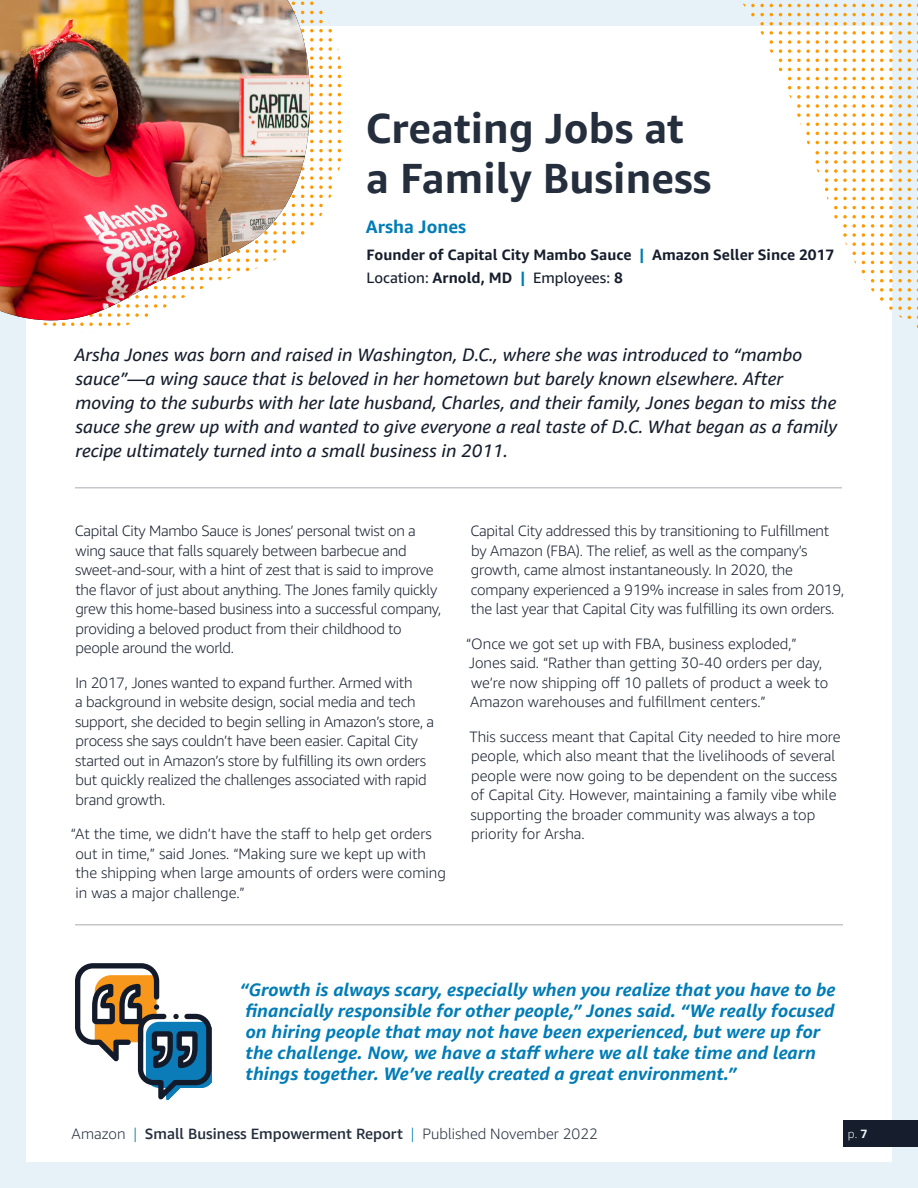
<style>
.page{position:relative;width:918px;height:1188px;background:#e6f2f8}
.page>*{position:absolute;margin:0;border:0;box-sizing:border-box;transform-origin:0 0}
.LG_Headline{font:700 42px/50.4px "Amazon Ember";color:#242e3d}
.Body_Intro{font:italic 18px/24px "Amazon Ember";color:#161e2d}
.t1{font:italic 700 18px/21px "Amazon Ember";color:#007cb6}
.Name{font:700 18px "Amazon Ember";color:#007cb6}
.Body{font:300 15px/19.5px "Amazon Ember";letter-spacing:-.015em;color:#161e2d}
.t2{font:500 15px "Amazon Ember";color:#242e3d}
.Job_Title{font:700 15px "Amazon Ember";color:#161e2d}
.Job_Title-2{font:15px "Amazon Ember";color:#161e2d}
.t3{font:300 12px "Amazon Ember";color:#ebf8fa}
.s1{color:#007cb6}
.s2{font-weight:700}
.s3{font-weight:700;color:#007cb6}
.s4{font-weight:300}
.s5{font-weight:300;color:#007cb6}
</style>
<div class="page">
<div style="left:26px;top:26px;width:866px;height:1136px;background:#fff"></div>
<div style="left:843px;top:1120px;width:75px;height:27px;background:#161e2d"></div>
<svg style="left:311px;top:11px;width:12px;height:3px"></svg>
<svg style="left:311px;top:20px;width:18px;height:3px"></svg>
<svg style="left:311px;top:29px;width:21px;height:3px"></svg>
<svg style="left:311px;top:38px;width:21px;height:22px"></svg>
<svg style="left:338px;top:49px;width:3px;height:11px"></svg>
<svg style="left:311px;top:66px;width:21px;height:3px"></svg>
<svg style="left:311px;top:75px;width:21px;height:3px"></svg>
<svg style="left:311px;top:84px;width:21px;height:3px"></svg>
<svg style="left:311px;top:93px;width:21px;height:3px"></svg>
<svg style="left:311px;top:102px;width:21px;height:31px"></svg>
<svg style="left:338px;top:102px;width:3px;height:31px"></svg>
<svg style="left:311px;top:140px;width:21px;height:3px"></svg>
<svg style="left:311px;top:149px;width:21px;height:3px"></svg>
<svg style="left:311px;top:158px;width:21px;height:31px"></svg>
<svg style="left:338px;top:158px;width:3px;height:13px"></svg>
<svg style="left:311px;top:195px;width:21px;height:3px"></svg>
<svg style="left:311px;top:204px;width:12px;height:3px"></svg>
<svg style="left:311px;top:213px;width:12px;height:3px"></svg>
<hr style="left:75px;top:487px;width:767px;height:1px;background:#c5c7ca">
<hr style="left:75px;top:924px;width:768px;height:2px;background:#c5c7ca">
<svg style="left:137px;top:984px;width:74px;height:116px"></svg>
<svg style="left:173px;top:1014px;width:6px;height:5px"></svg>
<svg style="left:75px;top:963px;width:84px;height:98px"></svg>
<img style="left:0;top:0;width:311px;height:320px">
<svg style="left:743px;top:4px;width:21px;height:3px"></svg>
<svg style="left:797px;top:4px;width:13px;height:3px"></svg>
<svg style="left:751px;top:13px;width:13px;height:3px"></svg>
<svg style="left:797px;top:13px;width:13px;height:3px"></svg>
<svg style="left:760px;top:22px;width:4px;height:3px"></svg>
<svg style="left:797px;top:22px;width:13px;height:3px"></svg>
<svg style="left:760px;top:31px;width:4px;height:4px"></svg>
<svg style="left:770px;top:31px;width:3px;height:22px"></svg>
<svg style="left:779px;top:31px;width:3px;height:22px"></svg>
<svg style="left:788px;top:31px;width:3px;height:22px"></svg>
<svg style="left:797px;top:31px;width:13px;height:22px"></svg>
<svg style="left:816px;top:31px;width:3px;height:22px"></svg>
<svg style="left:797px;top:59px;width:13px;height:3px"></svg>
<svg style="left:797px;top:68px;width:13px;height:3px"></svg>
<svg style="left:797px;top:77px;width:13px;height:3px"></svg>
<svg style="left:797px;top:86px;width:13px;height:3px"></svg>
<svg style="left:797px;top:95px;width:13px;height:22px"></svg>
<svg style="left:816px;top:95px;width:3px;height:22px"></svg>
<svg style="left:800px;top:123px;width:10px;height:3px"></svg>
<svg style="left:806px;top:132px;width:4px;height:3px"></svg>
<svg style="left:834px;top:4px;width:22px;height:3px"></svg>
<svg style="left:889px;top:4px;width:13px;height:3px"></svg>
<svg style="left:834px;top:13px;width:22px;height:3px"></svg>
<svg style="left:889px;top:13px;width:13px;height:3px"></svg>
<svg style="left:834px;top:22px;width:22px;height:3px"></svg>
<svg style="left:889px;top:22px;width:13px;height:3px"></svg>
<svg style="left:825px;top:31px;width:3px;height:22px"></svg>
<svg style="left:834px;top:31px;width:22px;height:22px"></svg>
<svg style="left:862px;top:31px;width:3px;height:22px"></svg>
<svg style="left:871px;top:31px;width:3px;height:22px"></svg>
<svg style="left:880px;top:31px;width:3px;height:22px"></svg>
<svg style="left:889px;top:31px;width:13px;height:22px"></svg>
<svg style="left:908px;top:31px;width:3px;height:22px"></svg>
<svg style="left:917px;top:31px;width:1px;height:22px"></svg>
<svg style="left:834px;top:59px;width:22px;height:3px"></svg>
<svg style="left:889px;top:59px;width:13px;height:3px"></svg>
<svg style="left:834px;top:68px;width:22px;height:3px"></svg>
<svg style="left:889px;top:68px;width:13px;height:3px"></svg>
<svg style="left:834px;top:77px;width:22px;height:3px"></svg>
<svg style="left:889px;top:77px;width:13px;height:3px"></svg>
<svg style="left:834px;top:86px;width:22px;height:3px"></svg>
<svg style="left:889px;top:86px;width:13px;height:3px"></svg>
<svg style="left:825px;top:95px;width:3px;height:22px"></svg>
<svg style="left:834px;top:95px;width:22px;height:22px"></svg>
<svg style="left:862px;top:95px;width:3px;height:22px"></svg>
<svg style="left:871px;top:95px;width:3px;height:22px"></svg>
<svg style="left:880px;top:95px;width:3px;height:22px"></svg>
<svg style="left:889px;top:95px;width:13px;height:22px"></svg>
<svg style="left:908px;top:95px;width:3px;height:22px"></svg>
<svg style="left:917px;top:95px;width:1px;height:22px"></svg>
<svg style="left:834px;top:123px;width:22px;height:3px"></svg>
<svg style="left:889px;top:123px;width:13px;height:3px"></svg>
<svg style="left:834px;top:132px;width:22px;height:3px"></svg>
<svg style="left:889px;top:132px;width:13px;height:3px"></svg>
<svg style="left:834px;top:141px;width:22px;height:3px"></svg>
<svg style="left:889px;top:141px;width:13px;height:3px"></svg>
<svg style="left:816px;top:151px;width:3px;height:22px"></svg>
<svg style="left:825px;top:151px;width:3px;height:31px"></svg>
<svg style="left:834px;top:151px;width:22px;height:31px"></svg>
<svg style="left:862px;top:151px;width:3px;height:31px"></svg>
<svg style="left:871px;top:151px;width:3px;height:31px"></svg>
<svg style="left:880px;top:151px;width:3px;height:31px"></svg>
<svg style="left:889px;top:151px;width:13px;height:31px"></svg>
<svg style="left:908px;top:151px;width:3px;height:31px"></svg>
<svg style="left:917px;top:151px;width:1px;height:31px"></svg>
<svg style="left:834px;top:188px;width:22px;height:3px"></svg>
<svg style="left:889px;top:188px;width:13px;height:3px"></svg>
<svg style="left:834px;top:197px;width:22px;height:3px"></svg>
<svg style="left:889px;top:197px;width:13px;height:3px"></svg>
<svg style="left:834px;top:206px;width:22px;height:3px"></svg>
<svg style="left:889px;top:206px;width:13px;height:3px"></svg>
<svg style="left:834px;top:215px;width:22px;height:31px"></svg>
<svg style="left:862px;top:215px;width:3px;height:31px"></svg>
<svg style="left:871px;top:215px;width:3px;height:31px"></svg>
<svg style="left:880px;top:215px;width:3px;height:31px"></svg>
<svg style="left:889px;top:215px;width:13px;height:31px"></svg>
<svg style="left:908px;top:215px;width:3px;height:31px"></svg>
<svg style="left:917px;top:215px;width:1px;height:31px"></svg>
<svg style="left:852px;top:252px;width:4px;height:3px"></svg>
<svg style="left:889px;top:252px;width:13px;height:3px"></svg>
<svg style="left:889px;top:261px;width:13px;height:3px"></svg>
<svg style="left:889px;top:270px;width:13px;height:3px"></svg>
<svg style="left:889px;top:279px;width:13px;height:3px"></svg>
<svg style="left:880px;top:288px;width:3px;height:13px"></svg>
<svg style="left:889px;top:288px;width:13px;height:22px"></svg>
<svg style="left:908px;top:288px;width:3px;height:22px"></svg>
<svg style="left:917px;top:288px;width:1px;height:22px"></svg>
<p class="LG_Headline" style="left:366px;top:103px;width:347px">Creating Jobs at a Family Business</p>
<p class="Name" style="left:366px;top:216px;width:102px">Arsha Jones</p>
<p class="Job_Title" style="left:367px;top:246px;width:469px">Founder of Capital City Mambo Sauce <span class="s1">|</span> Amazon Seller Since 2017</p>
<p class="Job_Title-2" style="left:367px;top:268px;width:258px">Location: <span class="s2">Arnold, MD</span> <span class="s3">|</span> Employees: <span class="s2">8</span></p>
<p class="Body_Intro" style="left:74px;top:343px;width:764px">Arsha Jones was born and raised in Washington, D.C., where she was introduced to “mambo sauce”—a wing sauce that is beloved in her hometown but barely known elsewhere. After moving to the suburbs with her late husband, Charles, and their family, Jones began to miss the sauce she grew up with and wanted to give everyone a real taste of D.C. What began as a family recipe ultimately turned into a small business in 2011.</p>
<p class="Body" style="left:75px;top:522px;width:368px">Capital City Mambo Sauce is Jones’ personal twist on a wing sauce that falls squarely between barbecue and sweet-and-sour, with a hint of zest that is said to improve the flavor of just about anything. The Jones family quickly grew this home-based business into a successful company, providing a beloved product from their childhood to people around the world.</p>
<p class="Body" style="left:75px;top:673px;width:361px">In 2017, Jones wanted to expand further. Armed with<br>a background in website design, social media and tech support, she decided to begin selling in Amazon’s store, a process she says couldn’t have been easier. Capital City started out in Amazon’s store by fulfilling its own orders but quickly realized the challenges associated with rapid brand growth.</p>
<p class="Body" style="left:75px;top:825px;width:372px;text-indent:-5px">“At the time, we didn’t have the staff to help get orders out in time,” said Jones. “Making sure we kept up with the shipping when large amounts of orders were coming in was a major challenge.”</p>
<p class="Body" style="left:470px;top:522px;width:375px">Capital City addressed this by transitioning to Fulfillment by Amazon (FBA). The relief, as well as the company’s growth, came almost instantaneously. In 2020, the company experienced a 919% increase in sales from 2019, the last year that Capital City was fulfilling its own orders.</p>
<p class="Body" style="left:466px;top:634px;width:364px">“Once we got set up with FBA, business exploded,” Jones said. “Rather than getting 30-40 orders per day, we’re now shipping off 10 pallets of product a week to Amazon warehouses and fulfillment centers.”</p>
<p class="Body" style="left:469px;top:727px;width:373px">This success meant that Capital City needed to hire more people, which also meant that the livelihoods of several people were now going to be dependent on the success of Capital City. However, maintaining a family vibe while supporting the broader community was always a top priority for Arsha.</p>
<p class="t1" style="left:245px;top:979px;width:592px;text-indent:-6px">“Growth is always scary, especially when you realize that you have to be financially responsible for other people,” Jones said. “We really focused on hiring people that may not have been experienced, but were up for the challenge. Now, we have a staff where we all take time and learn things together. We’ve really created a great environment.”</p>
<p class="t2" style="left:72px;top:1124px;width:528px"><span class="s4">Amazon</span> <span class="s5">|</span> Small Business Empowerment Report <span class="s5">|</span> <span class="s4">Published November 2022</span></p>
<p class="t3" style="left:848px;top:1126px;width:21px">p. <span class="s2">7</span></p>
</div>
